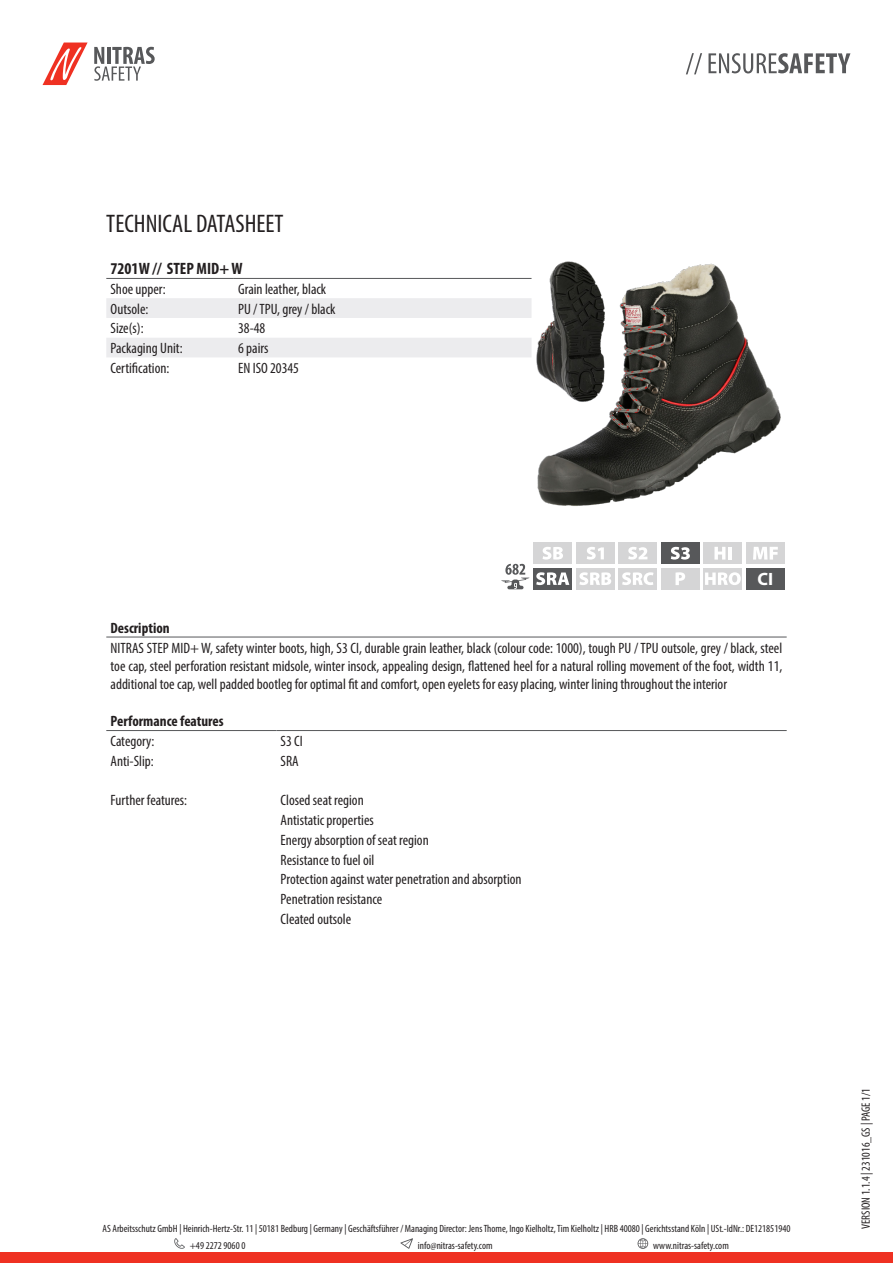
<style>
.page{position:relative;width:893px;height:1263px;background:#fff}
.page>*{position:absolute;margin:0;border:0;box-sizing:border-box;transform-origin:0 0}
.t1{font:condensed 25.5px "Myriad Pro";color:#231f20}
.t2{font:700 17.85px "Myriad Pro";color:#fff}
.t3{font:700 condensed 16.5px "Myriad Pro";color:#231f20}
.t4{font:condensed 15px/18px "Myriad Pro";color:#231f20;text-align:justify}
.t5{font:700 condensed 15px "Myriad Pro";color:#231f20}
.t6{font:condensed 12px "Myriad Pro";color:#231f20}
.t7{font:condensed 10.5px/17px "Myriad Pro";color:#231f20}
</style>
<div class="page">
<div style="left:0;top:1252px;width:893px;height:11px;background:#ef3122"></div>
<svg style="left:174px;top:1238px;width:11px;height:11px"></svg>
<svg style="left:400px;top:1238px;width:13px;height:11px"></svg>
<svg style="left:638px;top:1238px;width:10px;height:11px"></svg>
<svg style="left:43px;top:43px;width:45px;height:42px"></svg>
<svg style="left:94px;top:47px;width:61px;height:34px"></svg>
<svg style="left:686px;top:53px;width:16px;height:21px"></svg>
<svg style="left:708px;top:53px;width:142px;height:20px"></svg>
<svg style="left:106px;top:298px;width:425px;height:59px"></svg>
<hr style="left:106px;top:278px;width:128px;height:1px;background:#57585a">
<hr style="left:234px;top:278px;width:297px;height:1px;background:#57585a">
<img style="left:531px;top:261px;width:250px;height:245px">
<svg style="left:501px;top:564px;width:28px;height:25px"></svg>
<div style="left:534px;top:542px;width:38px;height:22px;background:#d5d5d6"></div>
<svg style="left:543px;top:547px;width:20px;height:13px"></svg>
<div style="left:576px;top:542px;width:38px;height:22px;background:#d5d5d6"></div>
<svg style="left:587px;top:547px;width:17px;height:13px"></svg>
<div style="left:619px;top:542px;width:38px;height:22px;background:#d5d5d6"></div>
<svg style="left:628px;top:547px;width:19px;height:13px"></svg>
<div style="left:661px;top:542px;width:38px;height:22px;background:#57585a"></div>
<svg style="left:671px;top:547px;width:19px;height:13px"></svg>
<div style="left:704px;top:542px;width:38px;height:22px;background:#d5d5d6"></div>
<svg style="left:714px;top:547px;width:17px;height:13px"></svg>
<div style="left:746px;top:542px;width:38px;height:22px;background:#d5d5d6"></div>
<svg style="left:753px;top:547px;width:25px;height:13px"></svg>
<div style="left:534px;top:568px;width:38px;height:21px;background:#57585a"></div>
<svg style="left:536px;top:572px;width:33px;height:13px"></svg>
<div style="left:576px;top:568px;width:38px;height:21px;background:#d5d5d6"></div>
<svg style="left:579px;top:572px;width:32px;height:13px"></svg>
<div style="left:619px;top:568px;width:38px;height:21px;background:#d5d5d6"></div>
<svg style="left:622px;top:572px;width:31px;height:13px"></svg>
<div style="left:661px;top:568px;width:38px;height:21px;background:#d5d5d6"></div>
<svg style="left:675px;top:572px;width:10px;height:13px"></svg>
<div style="left:704px;top:568px;width:38px;height:21px;background:#d5d5d6"></div>
<svg style="left:705px;top:572px;width:36px;height:13px"></svg>
<div style="left:746px;top:568px;width:38px;height:21px;background:#57585a"></div>
<hr style="left:106px;top:637px;width:681px;height:1px;background:#57585a">
<hr style="left:106px;top:730px;width:170px;height:1px;background:#57585a">
<hr style="left:276px;top:730px;width:511px;height:1px;background:#57585a">
<p class="t1" style="left:106px;top:208px;width:179px">TECHNICAL DATASHEET</p>
<p class="t3" style="left:111px;top:258px;width:134px">7201W // STEP MID+ W</p>
<p class="t4" style="left:111px;top:280px;width:57px">Shoe upper:</p>
<p class="t4" style="left:238px;top:280px;width:90px">Grain leather, black</p>
<p class="t4" style="left:111px;top:300px;width:39px">Outsole:</p>
<p class="t4" style="left:238px;top:300px;width:99px">PU / TPU, grey / black</p>
<p class="t4" style="left:111px;top:319px;width:35px">Size(s):</p>
<p class="t4" style="left:238px;top:319px;width:29px">38-48</p>
<p class="t4" style="left:111px;top:339px;width:74px">Packaging Unit:</p>
<p class="t4" style="left:238px;top:339px;width:32px">6 pairs</p>
<p class="t4" style="left:111px;top:359px;width:60px">Certification:</p>
<p class="t4" style="left:238px;top:359px;width:62px">EN ISO 20345</p>
<p class="t2" style="left:757px;top:567px;width:17px">CI</p>
<p class="t5" style="left:111px;top:618px;width:61px">Description</p>
<p class="t4" style="left:111px;top:638px;width:673px">NITRAS STEP MID+ W, safety winter boots, high, S3 CI, durable grain leather, black (colour code: 1000), tough PU / TPU outsole, grey / black, steel toe cap, steel perforation resistant midsole, winter insock, appealing design, flattened heel for a natural rolling movement of the foot, width 11, additional toe cap, well padded bootleg for optimal fit and comfort, open eyelets for easy placing, winter lining throughout the interior</p>
<p class="t5" style="left:111px;top:712px;width:115px">Performance features</p>
<p class="t4" style="left:111px;top:732px;width:45px">Category:</p>
<p class="t4" style="left:281px;top:732px;width:24px">S3 CI</p>
<p class="t4" style="left:111px;top:752px;width:45px">Anti-Slip:</p>
<p class="t4" style="left:281px;top:752px;width:20px">SRA</p>
<p class="t4" style="left:111px;top:791px;width:78px">Further features:</p>
<p class="t4" style="left:281px;top:791px;width:85px">Closed seat region</p>
<p class="t4" style="left:281px;top:811px;width:95px">Antistatic properties</p>
<p class="t4" style="left:281px;top:831px;width:150px">Energy absorption of seat region</p>
<p class="t4" style="left:281px;top:850px;width:95px">Resistance to fuel oil</p>
<p class="t4" style="left:281px;top:870px;width:242px">Protection against water penetration and absorption</p>
<p class="t4" style="left:281px;top:890px;width:103px">Penetration resistance</p>
<p class="t4" style="left:281px;top:910px;width:72px">Cleated outsole</p>
<p class="t7" style="left:190px;top:1220px;width:602px;text-indent:-87px">AS Arbeitsschutz GmbH | Heinrich-Hertz-Str. 11 | 50181 Bedburg | Germany | Geschäftsführer / Managing Director: Jens Thome, Ingo Kielholtz, Tim Kielholtz | HRB 40080 | Gerichtsstand Köln | USt.-IdNr.: DE121851940 +49 2272 9060 0</p>
<p class="t7" style="left:418px;top:1237px;width:76px">info@nitras-safety.com</p>
<p class="t7" style="left:653px;top:1237px;width:77px">www.nitras-safety.com</p>
<p class="t6" style="left:859px;top:1229px;width:142px;rotate:-90deg">VERSION 1.1.4 | 231016_GS | PAGE 1/1</p>
</div>
